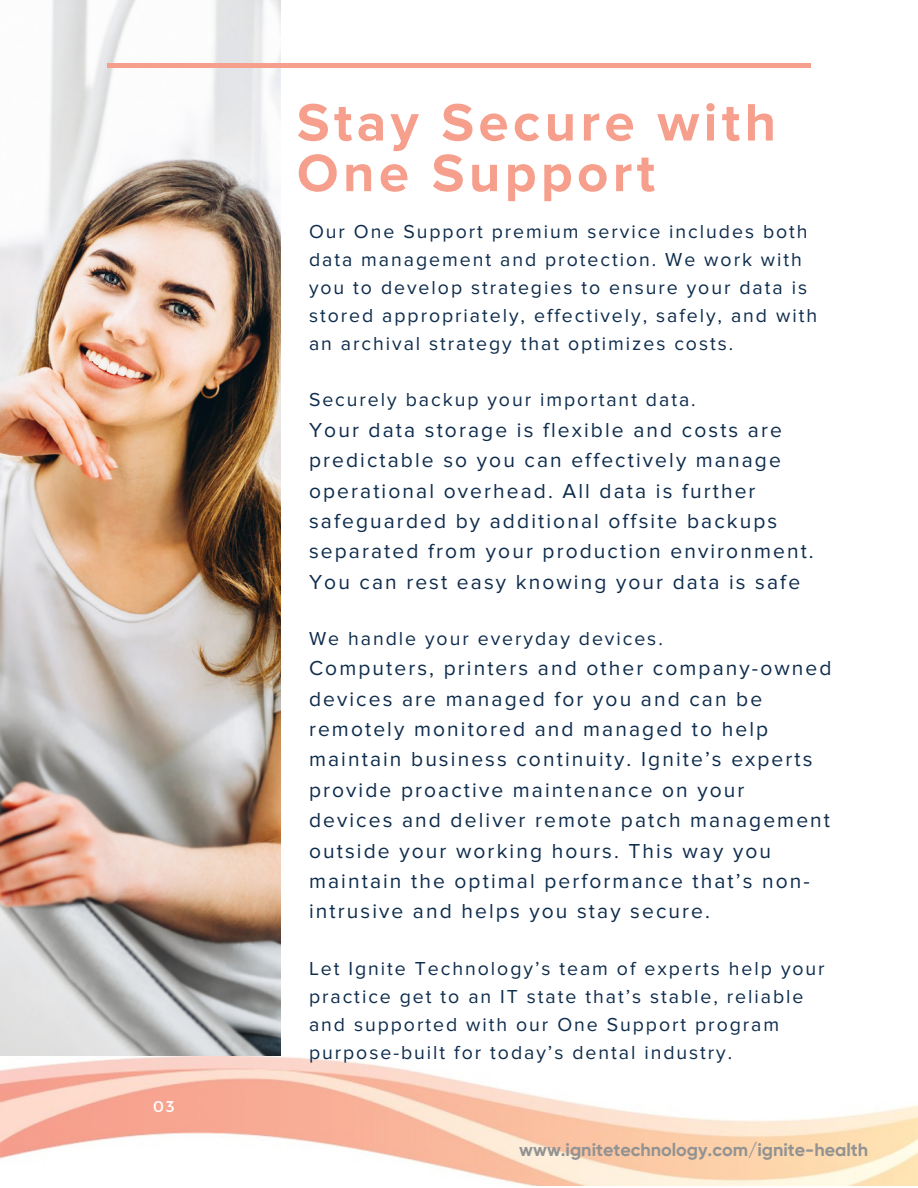
<style>
.page{position:relative;width:918px;height:1188px;background:#fff}
.page>*{position:absolute;margin:0;border:0;box-sizing:border-box;transform-origin:0 0}
.t1{font:700 54.6px/50.7px "Proxima Nova";letter-spacing:.08em;color:#f79f8d}
.t2{font:21px/30.3px "Proxima Nova";letter-spacing:.1em;color:#0e2c4c}
.t3{font:19.5px/28.2px "Proxima Nova";letter-spacing:.1em;color:#0e2c4c}
.t4{font:700 18px "Gilroy";color:#929292}
.t5{font:15.6px "Montserrat";color:#fff}
</style>
<div class="page">
<img style="left:0;top:0;width:280px;height:1056px">
<hr style="left:108px;top:64px;width:703px;height:3px;background:#f79f8d">
<img style="left:0;top:1056px;width:918px;height:130px">
<p class="t5" style="left:153px;top:1097px;width:23px">03</p>
<h1 class="t1" style="left:297px;top:98px;width:481px">Stay Secure with<br>One Support</h1>
<p class="t3" style="left:309px;top:218px;width:510px">Our One Support premium service includes both data management and protection. We work with you to develop strategies to ensure your data is stored appropriately, effectively, safely, and with an archival strategy that optimizes costs.</p>
<p class="t3" style="left:309px;top:386px;width:388px">Securely backup your important data.</p>
<p class="t2" style="left:309px;top:415px;width:506px">Your data storage is flexible and costs are predictable so you can effectively manage operational overhead. All data is further safeguarded by additional offsite backups separated from your production environment.<br>You can rest easy knowing your data is safe</p>
<p class="t3" style="left:309px;top:625px;width:355px">We handle your everyday devices.</p>
<p class="t2" style="left:309px;top:654px;width:524px">Computers, printers and other company-owned devices are managed for you and can be remotely monitored and managed to help maintain business continuity. Ignite’s experts provide proactive maintenance on your devices and deliver remote patch management outside your working hours. This way you maintain the optimal performance that’s non&shy;intrusive and helps you stay secure.</p>
<p class="t3" style="left:309px;top:954px;width:517px">Let Ignite Technology’s team of experts help your practice get to an IT state that’s stable, reliable and supported with our One Support program purpose-built for today’s dental industry.</p>
<p class="t4" style="left:519px;top:1139px;width:350px">www.ignitetechnology.com/ignite-health</p>
</div>
